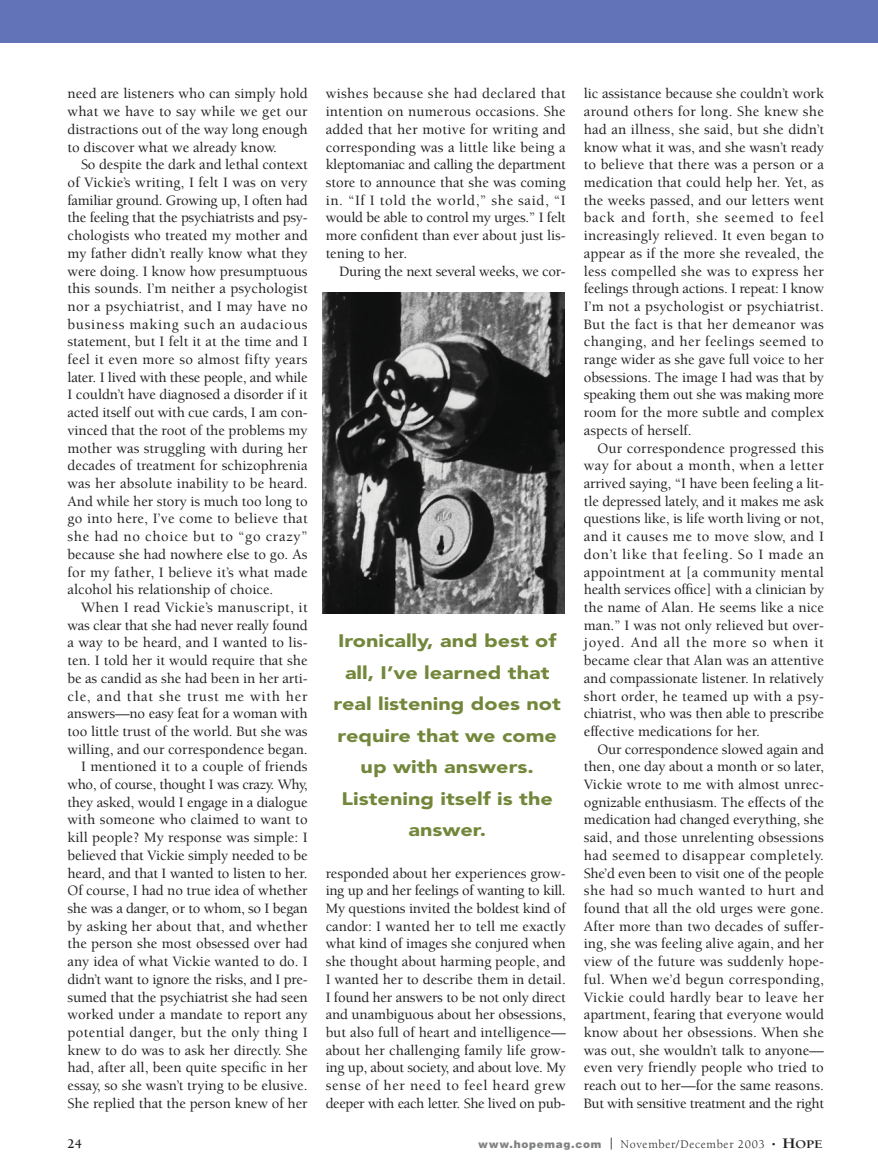
<style>
.page{position:relative;width:878px;height:1175px;background:#fff}
.page>*{position:absolute;margin:0;border:0;box-sizing:border-box;transform-origin:0 0}
.t1{font:900 18px/31.5px "Avenir";color:#73873b;text-align:center;scale:1.2 1}
.t2{font:500 14.7px/17.7px "Berkeley";color:#231f20;text-align:justify}
.t3{font:500 14.7px "Berkeley";letter-spacing:-.02em;color:#231f20}
.t4{font:700 13.5px "Berkeley";color:#231f20}
.t5{font:12px "Berkeley";letter-spacing:.05em;color:#231f20}
.s1{font-family:"Helvetica";font-weight:900;font-size:10.5px;color:#808284}
.s2{font-size:14.7px}
.s3{font-size:9px}
.s4{font-weight:700;font-size:15px}
.s5{font-weight:700}
</style>
<div class="page">
<img style="left:322px;top:293px;width:242px;height:321px">
<div style="left:0;top:0;width:878px;height:42px;background:#6373b7"></div>
<p class="t2" style="left:68px;top:86px;width:241px">need are listeners who can simply hold what we have to say while we get our distractions out of the way long enough to discover what we already know.</p>
<p class="t2" style="left:68px;top:157px;width:242px;text-indent:14px">So despite the dark and lethal context of Vickie’s writing, I felt I was on very familiar ground. Growing up, I often had the feeling that the psychiatrists and psy&shy;chologists who treated my mother and my father didn’t really know what they were doing. I know how presumptuous this sounds. I’m neither a psychologist nor a psychiatrist, and I may have no business making such an audacious statement, but I felt it at the time and I feel it even more so almost fifty years later. I lived with these people, and while I couldn’t have diagnosed a disorder if it acted itself out with cue cards, I am con&shy;vinced that the root of the problems my mother was struggling with during her decades of treatment for schizophrenia was her absolute inability to be heard.<br>And while her story is much too long to go into here, I’ve come to believe that she had no choice but to “go crazy” because she had nowhere else to go. As for my father, I believe it’s what made alcohol his relationship of choice.</p>
<p class="t2" style="left:68px;top:600px;width:242px;text-align:right">When I read Vickie’s manuscript, it was clear that she had never really found a way to be heard, and I wanted to lis&shy;ten. I told her it would require that she be as candid as she had been in her arti&shy;cle, and that she trust me with her answers—no easy feat for a woman with too little trust of the world. But she was willing, and our correspondence began.<br>I mentioned it to a couple of friends who, of course, thought I was crazy. Why, they asked, would I engage in a dialogue with someone who claimed to want to kill people? My response was simple: I believed that Vickie simply needed to be heard, and that I wanted to listen to her.<br>Of course, I had no true idea of whether she was a danger, or to whom, so I began by asking her about that, and whether the person she most obsessed over had any idea of what Vickie wanted to do. I didn’t want to ignore the risks, and I pre&shy;sumed that the psychiatrist she had seen worked under a mandate to report any potential danger, but the only thing I knew to do was to ask her directly. She had, after all, been quite specific in her essay, so she wasn’t trying to be elusive.<br>She replied that the person knew of her</p>
<p class="t2" style="left:326px;top:86px;width:241px">wishes because she had declared that intention on numerous occasions. She added that her motive for writing and corresponding was a little like being a kleptomaniac and calling the department store to announce that she was coming in. “If I told the world,” she said, “I would be able to control my urges.” I felt more confident than ever about just lis&shy;tening to her.</p>
<p class="t3" style="left:339px;top:265px;width:228px">During the next several weeks, we cor-</p>
<p class="t1" style="left:333px;top:626px;width:191px">Ironically, and best of all, I’ve learned that real listening does not require that we come up with answers.<br>Listening itself is the answer.</p>
<p class="t2" style="left:326px;top:865px;width:242px">responded about her experiences grow&shy;ing up and her feelings of wanting to kill.<br>My questions invited the boldest kind of candor: I wanted her to tell me exactly what kind of images she conjured when she thought about harming people, and I wanted her to describe them in detail.<br>I found her answers to be not only direct and unambiguous about her obsessions, but also full of heart and intelligence— about her challenging family life grow&shy;ing up, about society, and about love. My sense of her need to feel heard grew deeper with each letter. She lived on pub-</p>
<p class="t2" style="left:584px;top:86px;width:241px">lic assistance because she couldn’t work around others for long. She knew she had an illness, she said, but she didn’t know what it was, and she wasn’t ready to believe that there was a person or a medication that could help her. Yet, as the weeks passed, and our letters went back and forth, she seemed to feel increasingly relieved. It even began to appear as if the more she revealed, the less compelled she was to express her feelings through actions. I repeat: I know I’m not a psychologist or psychiatrist.<br>But the fact is that her demeanor was changing, and her feelings seemed to range wider as she gave full voice to her obsessions. The image I had was that by speaking them out she was making more room for the more subtle and complex aspects of herself.</p>
<p class="t2" style="left:584px;top:440px;width:242px;text-indent:14px">Our correspondence progressed this way for about a month, when a letter arrived saying, “I have been feeling a lit&shy;tle depressed lately, and it makes me ask questions like, is life worth living or not, and it causes me to move slow, and I don’t like that feeling. So I made an appointment at [a community mental health services office] with a clinician by the name of Alan. He seems like a nice man.” I was not only relieved but over&shy;joyed. And all the more so when it became clear that Alan was an attentive and compassionate listener. In relatively short order, he teamed up with a psy&shy;chiatrist, who was then able to prescribe effective medications for her.</p>
<p class="t2" style="left:584px;top:741px;width:242px;text-indent:14px">Our correspondence slowed again and then, one day about a month or so later, Vickie wrote to me with almost unrec&shy;ognizable enthusiasm. The effects of the medication had changed everything, she said, and those unrelenting obsessions had seemed to disappear completely.<br>She’d even been to visit one of the people she had so much wanted to hurt and found that all the old urges were gone.<br>After more than two decades of suffer&shy;ing, she was feeling alive again, and her view of the future was suddenly hope&shy;ful. When we’d begun corresponding, Vickie could hardly bear to leave her apartment, fearing that everyone would know about her obsessions. When she was out, she wouldn’t talk to anyone— even very friendly people who tried to reach out to her—for the same reasons.<br>But with sensitive treatment and the right</p>
<p class="t4" style="left:68px;top:1138px;width:16px">24</p>
<p class="t5" style="left:478px;top:1139px;width:346px"><span class="s1">www.hopemag.com</span> <span class="s2">|</span> November/December 2003 <span class="s3">•</span> <span class="s4">H</span><span class="s5">OPE</span></p>
</div>
